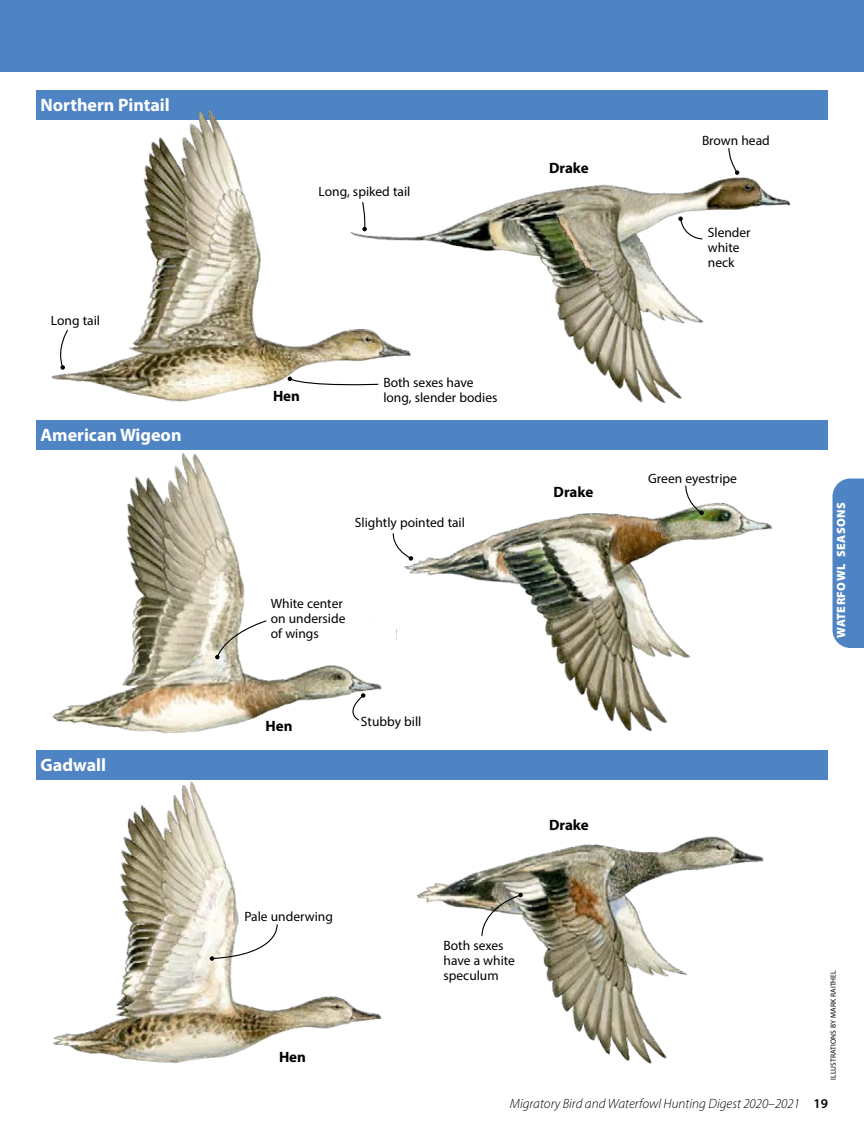
<style>
.page{position:relative;width:864px;height:1134px;background:#fff}
.page>*{position:absolute;margin:0;border:0;box-sizing:border-box;transform-origin:0 0}
.Reversed_Head_Waterf{font:700 18px "Myriad Pro";color:#fff}
.t1{font:700 15px "Myriad Pro";color:#000}
.t2{font:13.5px/15px "Myriad Pro";color:#000}
.t3{font:italic 300 13.5px "Myriad Pro";color:#000}
.t4{font:900 12px "Myriad Pro";letter-spacing:.04em;color:#fff}
.t5{font:7.5px "Myriad Pro";letter-spacing:.02em;color:#000}
.s1{font-weight:600;font-style:normal}
</style>
<div class="page">
<div style="left:36px;top:750px;width:792px;height:30px;background:#4f84c4"></div>
<div style="left:36px;top:420px;width:792px;height:30px;background:#4f84c4"></div>
<div style="left:36px;top:90px;width:792px;height:30px;background:#4f84c4"></div>
<div style="left:0;top:0;width:864px;height:72px;background:#4f84c4"></div>
<div style="left:832px;top:478px;width:32px;height:170px;background:#4f84c4"></div>
<img style="left:52px;top:453px;width:330px;height:281px">
<img style="left:51px;top:109px;width:292px;height:293px">
<img style="left:52px;top:781px;width:330px;height:282px">
<img style="left:396px;top:502px;width:376px;height:230px">
<img style="left:343px;top:171px;width:448px;height:232px">
<img style="left:416px;top:836px;width:348px;height:228px">
<svg style="left:392px;top:533px;width:21px;height:28px"></svg>
<svg style="left:362px;top:201px;width:5px;height:30px"></svg>
<svg style="left:685px;top:485px;width:19px;height:30px"></svg>
<svg style="left:728px;top:148px;width:11px;height:27px"></svg>
<svg style="left:215px;top:620px;width:52px;height:39px"></svg>
<svg style="left:56px;top:329px;width:13px;height:41px"></svg>
<svg style="left:210px;top:924px;width:70px;height:37px"></svg>
<svg style="left:481px;top:893px;width:42px;height:44px"></svg>
<svg style="left:288px;top:377px;width:91px;height:10px"></svg>
<svg style="left:678px;top:217px;width:25px;height:23px"></svg>
<svg style="left:343px;top:693px;width:22px;height:28px"></svg>
<h2 class="Reversed_Head_Waterf" style="left:40px;top:93px;width:131px">Northern Pintail</h2>
<p class="t2" style="left:51px;top:313px;width:51px">Long tail</p>
<h2 class="Reversed_Head_Waterf" style="left:40px;top:423px;width:143px">American Wigeon</h2>
<h2 class="Reversed_Head_Waterf" style="left:40px;top:753px;width:67px">Gadwall</h2>
<p class="t2" style="left:319px;top:183px;width:93px">Long, spiked tail</p>
<p class="t1" style="left:549px;top:158px;width:41px">Drake</p>
<p class="t1" style="left:273px;top:386px;width:28px">Hen</p>
<p class="t2" style="left:383px;top:375px;width:116px">Both sexes have long, slender bodies</p>
<p class="t2" style="left:355px;top:515px;width:112px">Slightly pointed tail</p>
<p class="t2" style="left:271px;top:595px;width:76px">White center on underside of wings</p>
<p class="t1" style="left:266px;top:716px;width:28px">Hen</p>
<p class="t2" style="left:361px;top:713px;width:62px">Stubby bill</p>
<p class="t2" style="left:244px;top:908px;width:90px">Pale underwing</p>
<p class="t1" style="left:279px;top:1047px;width:28px">Hen</p>
<p class="t2" style="left:444px;top:938px;width:73px">Both sexes have a white speculum</p>
<p class="t1" style="left:554px;top:482px;width:41px">Drake</p>
<p class="t1" style="left:549px;top:815px;width:41px">Drake</p>
<p class="t2" style="left:702px;top:133px;width:69px">Brown head</p>
<p class="t2" style="left:708px;top:225px;width:44px">Slender white neck</p>
<p class="t2" style="left:648px;top:470px;width:90px">Green eyestripe</p>
<p class="t4" style="left:834px;top:638px;width:138px;rotate:-90deg">WATERFOWL SEASONS</p>
<p class="t5" style="left:829px;top:1080px;width:111px;rotate:-90deg">ILLUSTRATIONS BY MARK RAITHEL</p>
<p class="t3" style="left:510px;top:1096px;width:320px">Migratory Bird and Waterfowl Hunting Digest 2020–2021 <span class="s1">19</span></p>
</div>
